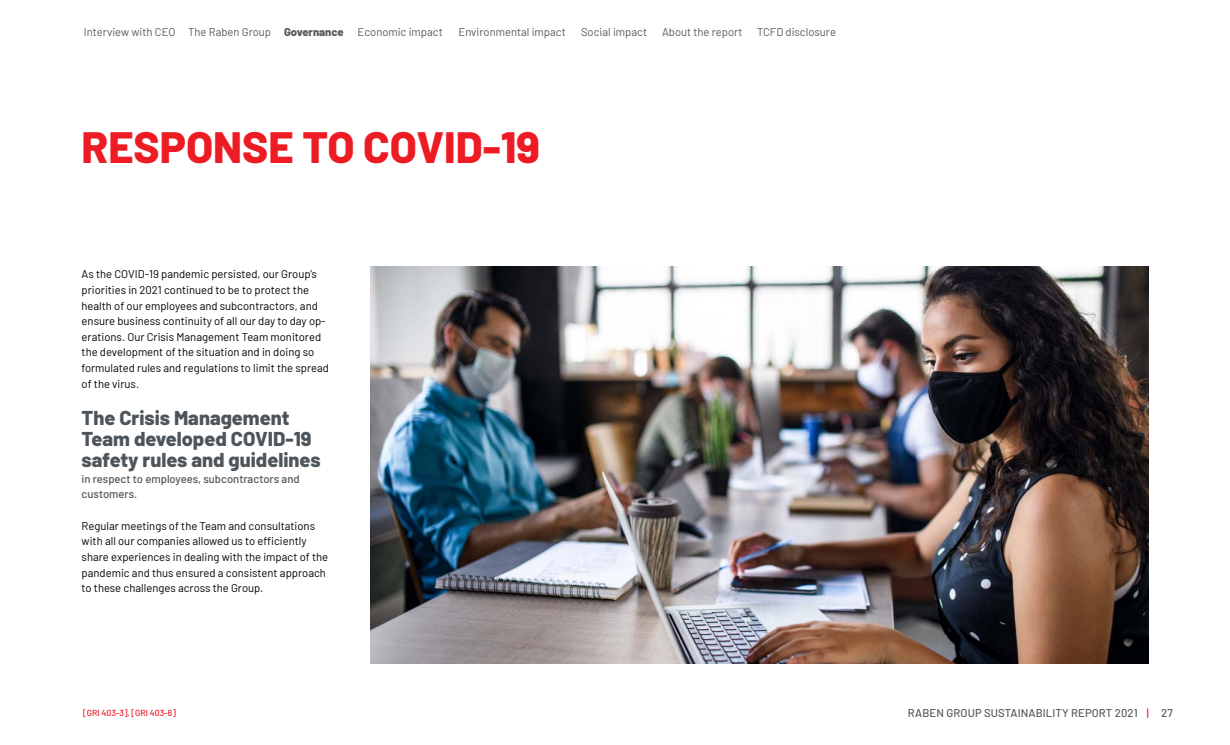
<style>
.page{position:relative;width:1230px;height:745px;background:#fff}
.page>*{position:absolute;margin:0;border:0;box-sizing:border-box;transform-origin:0 0}
.t1{font:800 43.75px "Barlow";color:#ed1c24}
.t2{font:800 20px/21.2px "Barlow";color:#4d555b}
.t3{font:11.25px/15.6px "Barlow";color:#000}
.t4{font:11.25px "Barlow";color:#58595b}
.t5{font:500 11.25px/15.6px "Barlow";color:#4d555b}
.t6{font:500 11.25px "Barlow";letter-spacing:.01em;color:#58595b}
.t7{font:500 8.75px "Barlow";color:#ed1c24}
.s1{font-weight:800}
.s2{color:#ed1c24}
</style>
<div class="page">
<img style="left:371px;top:267px;width:777px;height:396px">
<p class="t4" style="left:84px;top:24px;width:189px">Interview with CEO The Raben Group</p>
<p class="t4" style="left:581px;top:24px;width:68px">Social impact</p>
<p class="t4" style="left:284px;top:24px;width:160px"><span class="s1">Governance</span> Economic impact</p>
<p class="t4" style="left:458px;top:24px;width:109px">Environmental impact</p>
<p class="t4" style="left:662px;top:24px;width:82px">About the report</p>
<p class="t4" style="left:757px;top:24px;width:80px">TCFD disclosure</p>
<h1 class="t1" style="left:81px;top:119px;width:460px">RESPONSE TO COVID-19</h1>
<p class="t3" style="left:82px;top:266px;width:249px">As the COVID-19 pandemic persisted, our Group’s priorities in 2021 continued to be to protect the health of our employees and subcontractors, and ensure business continuity of all our day to day op&shy;erations. Our Crisis Management Team monitored the development of the situation and in doing so formulated rules and regulations to limit the spread of the virus.</p>
<h2 class="t2" style="left:82px;top:406px;width:240px">The Crisis Management<br>Team developed COVID-19 safety rules and guidelines</h2>
<p class="t5" style="left:82px;top:470px;width:219px">in respect to employees, subcontractors and customers.</p>
<p class="t3" style="left:82px;top:517px;width:248px">Regular meetings of the Team and consultations with all our companies allowed us to efficiently share experiences in dealing with the impact of the pandemic and thus ensured a consistent approach to these challenges across the Group.</p>
<p class="t7" style="left:83px;top:707px;width:94px">[GRI 403-3], [GRI 403-6]</p>
<p class="t6" style="left:908px;top:705px;width:266px">RABEN GROUP SUSTAINABILITY REPORT 2021 <span class="s2">|</span> 27</p>
</div>
